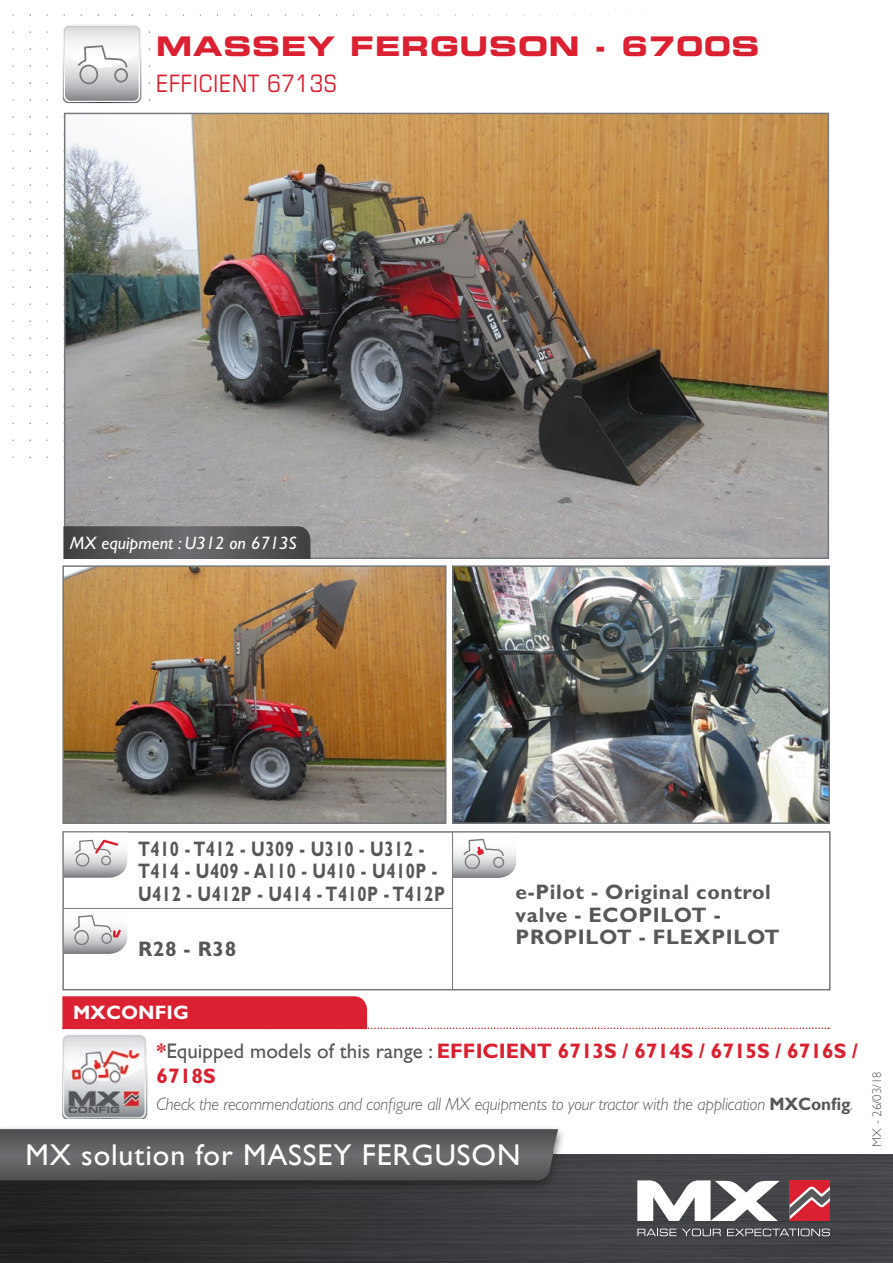
<style>
.page{position:relative;width:893px;height:1263px;background:#fff}
.page>*{position:absolute;margin:0;border:0;box-sizing:border-box;transform-origin:0 0}
.t1{font:30px "Gill Sans Std";letter-spacing:.03em;color:#fff}
.t2{font:27px "Eurostile LT Std Bold Ex 2";letter-spacing:.03em;color:#da2031}
.t3{font:condensed 24px "Eurostile LT Std";letter-spacing:.03em;color:#da2031}
.t4{font:700 21px/22.5px "Gill Sans Std";letter-spacing:.03em;color:#57585a;scale:.79 1}
.t5{font:700 21px/25.2px "Gill Sans Std";color:#da2031}
.t6{font:700 21px/22.5px "Gill Sans Std";letter-spacing:.03em;color:#57585a}
.t7{font:700 19.5px "Gill Sans Std";color:#fff}
.t8{font:italic 300 18px "Gill Sans Std";letter-spacing:-.01em;color:#57585a;scale:.95 1}
.t9{font:italic 18px "Gill Sans Std";color:#fff}
.t10{font:300 12.75px "Gill Sans Std";color:#57585a}
.t11{font:8.7px "Eurostile LT Std Bold Ex 2";color:#57585a;scale:1.05 1}
.s1{font-weight:400;color:#57585a}
.s2{font-weight:700;font-style:normal}
</style>
<div class="page">
<div style="left:62px;top:831px;width:769px;height:159px;border:2px solid #76787b"></div>
<img style="left:0;top:1154px;width:893px;height:109px">
<svg style="left:710px;top:1181px;width:70px;height:40px"></svg>
<svg style="left:637px;top:1180px;width:73px;height:41px"></svg>
<div style="left:790px;top:1181px;width:40px;height:40px;background:#da2031"></div>
<svg style="left:790px;top:1186px;width:40px;height:33px"></svg>
<svg style="left:637px;top:1228px;width:39px;height:8px"></svg>
<svg style="left:682px;top:1228px;width:39px;height:8px"></svg>
<svg style="left:727px;top:1228px;width:103px;height:8px"></svg>
<div style="left:0;top:1124px;width:567px;height:70px;background:#231f20;opacity:.75"></div>
<svg style="left:0;top:1129px;width:558px;height:51px;background:#5d5d60"></svg>
<img style="left:65px;top:568px;width:378px;height:253px">
<div style="left:62px;top:565px;width:384px;height:259px;border:2px solid #76787b"></div>
<img style="left:455px;top:568px;width:372px;height:253px">
<div style="left:452px;top:565px;width:378px;height:259px;border:2px solid #76787b"></div>
<svg style="left:63px;top:25px;width:78px;height:78px"></svg>
<svg style="left:64px;top:833px;width:63px;height:45px"></svg>
<svg style="left:64px;top:909px;width:63px;height:45px"></svg>
<svg style="left:453px;top:833px;width:63px;height:45px"></svg>
<hr style="left:452px;top:831px;width:1px;height:158px;background:#76787b">
<hr style="left:63px;top:908px;width:390px;height:1px;background:#76787b">
<img style="left:63px;top:1029px;width:86px;height:89px">
<svg style="left:62px;top:996px;width:765px;height:33px"></svg>
<img style="left:67px;top:116px;width:759px;height:440px">
<svg style="left:63px;top:526px;width:247px;height:33px;background:#58585a"></svg>
<p class="t2" style="left:156px;top:28px;width:605px">MASSEY FERGUSON - 6700S</p>
<p class="t3" style="left:156px;top:69px;width:182px">EFFICIENT 6713S</p>
<p class="t9" style="left:70px;top:532px;width:228px">MX equipment : U312 on 6713S</p>
<p class="t4" style="left:138px;top:837px;width:390px">T410 - T412 - U309 - U310 - U312 -<br>T414 - U409 - A110 - U410 - U410P -<br>U412 - U412P - U414 - T410P - T412P</p>
<p class="t6" style="left:138px;top:937px;width:100px">R28 - R38</p>
<p class="t6" style="left:516px;top:881px;width:266px">e-Pilot - Original control valve - ECOPILOT -<br>PROPILOT - FLEXPILOT</p>
<p class="t7" style="left:73px;top:1001px;width:117px">MXCONFIG</p>
<p class="t11" style="left:68px;top:1104px;width:51px">CONFIG</p>
<p class="t5" style="left:157px;top:1038px;width:703px">*<span class="s1">Equipped models of this range :</span> EFFICIENT 6713S / 6714S / 6715S / 6716S /<br>6718S</p>
<p class="t8" style="left:157px;top:1094px;width:734px">Check the recommendations and configure all MX equipments to your tractor with the application <span class="s2">MXConfig</span>.</p>
<p class="t1" style="left:26px;top:1138px;width:496px">MX solution for MASSEY FERGUSON</p>
<p class="t10" style="left:870px;top:1147px;width:77px;rotate:-90deg">MX - 26/03/18</p>
</div>
